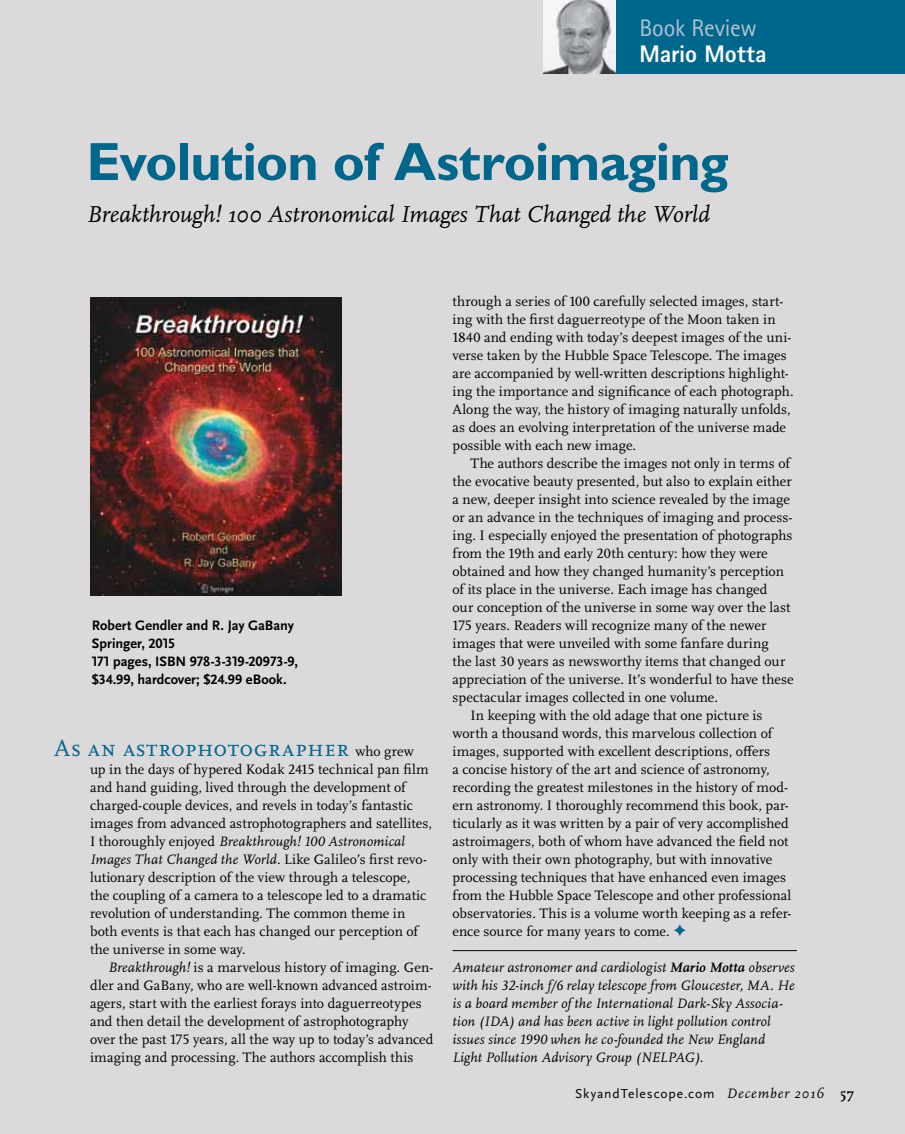
<style>
.page{position:relative;width:905px;height:1134px;background:#fff}
.page>*{position:absolute;margin:0;border:0;box-sizing:border-box;transform-origin:0 0}
.t1{font:700 54px "Gill Sans Std";letter-spacing:-.015em;color:#00678c}
.t2{font:italic 24px "Scala OT";color:#000}
.t3{font:24px "Scala OT";letter-spacing:.03em;color:#00678c}
.t4{font:24px "Rotis Sans Serif Std";letter-spacing:-.005em;color:#b1c3d3}
.t5{font:800 24px "Rotis Sans Serif Std";letter-spacing:-.005em;color:#fff}
.t6{font:14.25px/18px "Scala OT";letter-spacing:.005em;color:#000}
.t7{font:italic 14.25px/18px "Scala OT";letter-spacing:.01em;color:#000}
.t8{font:700 14.25px/18px "Scala Sans OT";color:#000}
.t9{font:13.5px "Scala Sans OT";letter-spacing:.065em;color:#000}
.s1{font-style:italic}
.s2{color:#00678c}
.s3{font-weight:700}
.s4{font-family:"Scala OT";font-style:italic;font-size:14.25px}
.s5{font-family:"Scala OT";font-weight:700;font-size:14.25px}
</style>
<div class="page">
<div style="left:0;top:0;width:904px;height:1134px;background:#dbd9d9"></div>
<hr style="left:452px;top:950px;width:344px;height:1px;background:#000">
<img style="left:90px;top:297px;width:251px;height:299px">
<div style="left:615px;top:0;width:289px;height:74px;background:#00678c"></div>
<img style="left:544px;top:0;width:72px;height:74px">
<h2 class="t4" style="left:639px;top:14px;width:119px">Book Review</h2>
<h2 class="t5" style="left:639px;top:38px;width:129px">Mario Motta</h2>
<h1 class="t1" style="left:86px;top:130px;width:643px">Evolution of Astroimaging</h1>
<h2 class="t2" style="left:86px;top:202px;width:624px">Breakthrough! 100 Astronomical Images That Changed the World</h2>
<p class="t8" style="left:92px;top:617px;width:207px">Robert Gendler and R. Jay GaBany<br>Springer, 2015<br>171 pages, ISBN 978-3-319-20973-9, $34.99, hardcover; $24.99 eBook.</p>
<h2 class="t3" style="left:54px;top:735px;width:296px">As an astrophotographer</h2>
<p class="t6" style="left:90px;top:743px;width:343px;text-indent:265px">who grew up in the days of hypered Kodak 2415 technical pan film and hand guiding, lived through the development of charged-couple devices, and revels in today’s fantastic images from advanced astrophotographers and satellites, I thoroughly enjoyed <span class="s1">Breakthrough! 100 Astronomical Images That Changed the World</span>. Like Galileo’s first revo&shy;lutionary description of the view through a telescope, the coupling of a camera to a telescope led to a dramatic revolution of understanding. The common theme in both events is that each has changed our perception of the universe in some way.</p>
<p class="t6" style="left:90px;top:959px;width:345px;text-indent:18px"><span class="s1">Breakthrough!</span> is a marvelous history of imaging. Gen&shy;dler and GaBany, who are well-known advanced astroim&shy;agers, start with the earliest forays into daguerreotypes and then detail the development of astrophotography over the past 175 years, all the way up to today’s advanced imaging and processing. The authors accomplish this</p>
<p class="t6" style="left:452px;top:293px;width:342px">through a series of 100 carefully selected images, start&shy;ing with the first daguerreotype of the Moon taken in 1840 and ending with today’s deepest images of the uni&shy;verse taken by the Hubble Space Telescope. The images are accompanied by well-written descriptions highlight&shy;ing the importance and significance of each photograph.<br>Along the way, the history of imaging naturally unfolds, as does an evolving interpretation of the universe made possible with each new image.</p>
<p class="t6" style="left:470px;top:455px;width:321px">The authors describe the images not only in terms of</p>
<p class="t6" style="left:452px;top:473px;width:341px">the evocative beauty presented, but also to explain either</p>
<p class="t6" style="left:452px;top:491px;width:339px">a new, deeper insight into science revealed by the image</p>
<p class="t6" style="left:452px;top:509px;width:341px">or an advance in the techniques of imaging and process-</p>
<p class="t6" style="left:452px;top:527px;width:341px">ing. I especially enjoyed the presentation of photographs</p>
<p class="t6" style="left:452px;top:545px;width:317px">from the 19th and early 20th century: how they were</p>
<p class="t6" style="left:452px;top:563px;width:333px">obtained and how they changed humanity’s perception</p>
<p class="t6" style="left:452px;top:581px;width:316px">of its place in the universe. Each image has changed</p>
<p class="t6" style="left:452px;top:599px;width:339px">our conception of the universe in some way over the last</p>
<p class="t6" style="left:452px;top:617px;width:315px">175 years. Readers will recognize many of the newer</p>
<p class="t6" style="left:452px;top:635px;width:318px">images that were unveiled with some fanfare during</p>
<p class="t6" style="left:452px;top:653px;width:334px">the last 30 years as newsworthy items that changed our</p>
<p class="t6" style="left:452px;top:671px;width:342px">appreciation of the universe. It’s wonderful to have these</p>
<p class="t6" style="left:452px;top:689px;width:267px">spectacular images collected in one volume.</p>
<p class="t6" style="left:470px;top:707px;width:293px">In keeping with the old adage that one picture is</p>
<p class="t6" style="left:452px;top:725px;width:321px">worth a thousand words, this marvelous collection of</p>
<p class="t6" style="left:452px;top:743px;width:319px">images, supported with excellent descriptions, offers</p>
<p class="t6" style="left:452px;top:761px;width:319px">a concise history of the art and science of astronomy,</p>
<p class="t6" style="left:452px;top:779px;width:337px">recording the greatest milestones in the history of mod-</p>
<p class="t6" style="left:452px;top:797px;width:338px">ern astronomy. I thoroughly recommend this book, par-</p>
<p class="t6" style="left:452px;top:815px;width:338px">ticularly as it was written by a pair of very accomplished</p>
<p class="t6" style="left:452px;top:833px;width:337px">astroimagers, both of whom have advanced the field not</p>
<p class="t6" style="left:452px;top:851px;width:321px">only with their own photography, but with innovative</p>
<p class="t6" style="left:452px;top:869px;width:335px">processing techniques that have enhanced even images</p>
<p class="t6" style="left:452px;top:887px;width:340px">from the Hubble Space Telescope and other professional</p>
<p class="t6" style="left:452px;top:905px;width:340px">observatories. This is a volume worth keeping as a refer-</p>
<p class="t6" style="left:452px;top:923px;width:235px">ence source for many years to come. <span class="s2">✦</span></p>
<p class="t7" style="left:452px;top:959px;width:343px">Amateur astronomer and cardiologist <span class="s3">Mario Motta</span> observes with his 32-inch f/6 relay telescope from Gloucester, MA. He is a board member of the International Dark-Sky Associa&shy;tion (IDA) and has been active in light pollution control issues since 1990 when he co-founded the New England Light Pollution Advisory Group (NELPAG).</p>
<p class="t9" style="left:575px;top:1086px;width:280px">SkyandTelescope.com <span class="s4">December 2016</span> <span class="s5">57</span></p>
</div>
